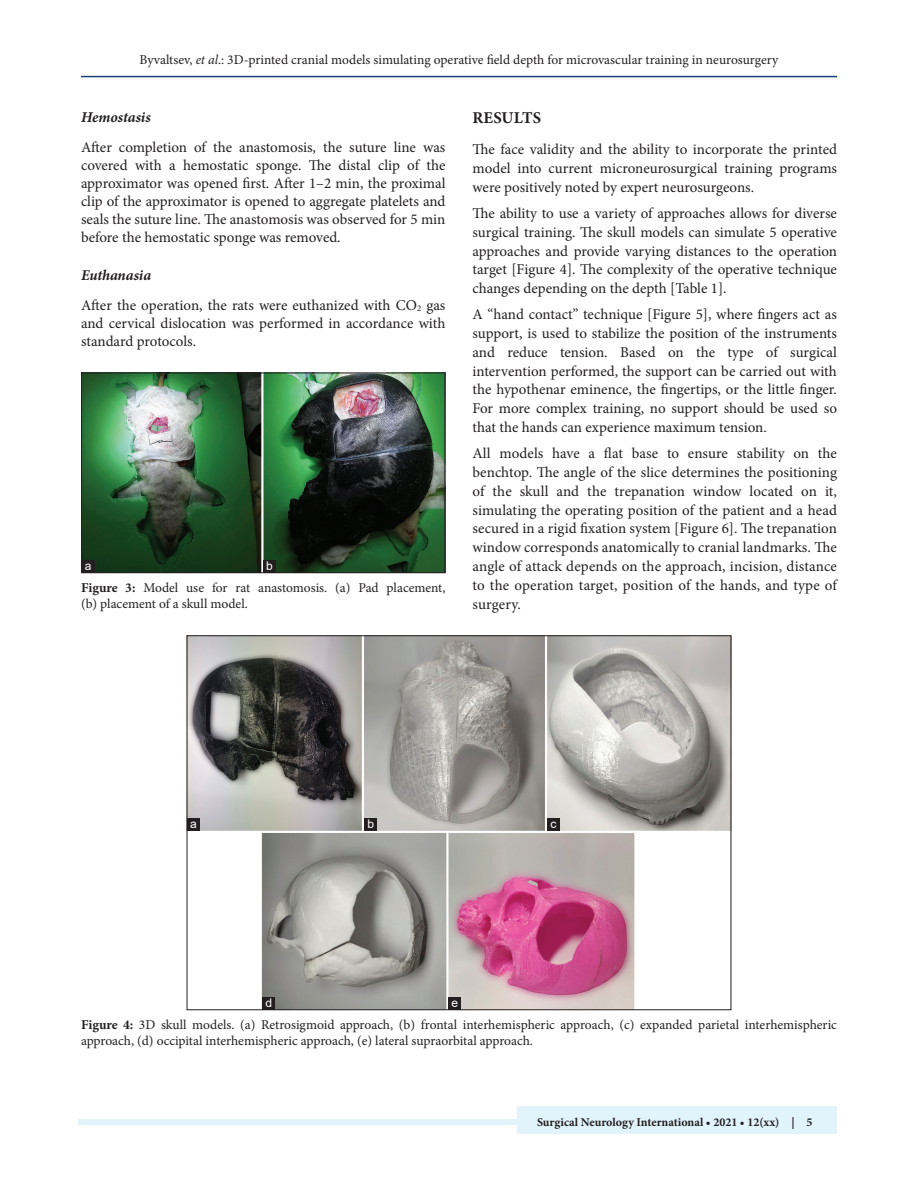
<style>
.page{position:relative;width:918px;height:1188px;background:#fff}
.page>*{position:absolute;margin:0;border:0;box-sizing:border-box;transform-origin:0 0}
.t1{font:700 16.5px "Minion Pro";letter-spacing:.01em;color:#231f20}
.TX{font:15px/18.8px "Minion Pro";color:#231f20;text-align:justify}
.t2{font:italic 700 15px "Minion Pro";letter-spacing:-.005em;color:#231f20}
.FGC{font:13.5px/16.5px "Minion Pro";color:#231f20}
.t3{font:700 12px "Minion Pro";color:#231f20}
.LABEL{font:12px "Arial";color:#fff}
.s1{font-style:italic}
.s2{font-weight:700}
</style>
<div class="page">
<hr style="left:81px;top:76px;width:756px;height:1px;background:#164077">
<div style="left:78px;top:1119px;width:756px;height:6px;background:#e1f4fc"></div>
<div style="left:518px;top:1106px;width:319px;height:28px;background:#e1f4fc"></div>
<img style="left:83px;top:375px;width:360px;height:196px">
<div style="left:81px;top:373px;width:364px;height:200px;border:1px solid #231f20"></div>
<div style="left:82px;top:560px;width:13px;height:13px;background:#231f20"></div>
<div style="left:263px;top:560px;width:13px;height:13px;background:#231f20"></div>
<img style="left:189px;top:638px;width:540px;height:370px">
<div style="left:187px;top:818px;width:13px;height:13px;background:#231f20"></div>
<div style="left:364px;top:818px;width:13px;height:13px;background:#231f20"></div>
<div style="left:547px;top:818px;width:13px;height:13px;background:#231f20"></div>
<div style="left:262px;top:997px;width:13px;height:13px;background:#231f20"></div>
<div style="left:449px;top:997px;width:12px;height:13px;background:#231f20"></div>
<p class="FGC" style="left:140px;top:51px;width:640px">Byvaltsev, <span class="s1">et al</span>.: 3D-printed cranial models simulating operative field depth for microvascular training in neurosurgery</p>
<h3 class="t2" style="left:81px;top:107px;width:71px">Hemostasis</h3>
<p class="TX" style="left:81px;top:139px;width:366px;line-height:18px">After completion of the anastomosis, the suture line was covered with a hemostatic sponge. The distal clip of the approximator was opened first. After 1–2 min, the proximal clip of the approximator is opened to aggregate platelets and seals the suture line. The anastomosis was observed for 5 min before the hemostatic sponge was removed.</p>
<h3 class="t2" style="left:81px;top:264px;width:72px">Euthanasia</h3>
<p class="TX" style="left:81px;top:296px;width:366px;line-height:18px">After the operation, the rats were euthanized with CO<sub>2</sub> gas and cervical dislocation was performed in accordance with standard protocols.</p>
<p class="LABEL" style="left:85px;top:557px;width:8px">a</p>
<p class="LABEL" style="left:266px;top:557px;width:8px">b</p>
<p class="FGC" style="left:81px;top:579px;width:366px"><span class="s2">Figure 3:</span> Model use for rat anastomosis. (a) Pad placement, (b) placement of a skull model.</p>
<h1 class="t1" style="left:473px;top:106px;width:70px">RESULTS</h1>
<p class="TX" style="left:472px;top:140px;width:366px">The face validity and the ability to incorporate the printed model into current microneurosurgical training programs were positively noted by expert neurosurgeons.</p>
<p class="TX" style="left:472px;top:204px;width:366px">The ability to use a variety of approaches allows for diverse surgical training. The skull models can simulate 5 operative approaches and provide varying distances to the operation target [Figure 4]. The complexity of the operative technique changes depending on the depth [Table 1].</p>
<p class="TX" style="left:472px;top:305px;width:366px">A “hand contact” technique [Figure 5], where fingers act as support, is used to stabilize the position of the instruments and reduce tension. Based on the type of surgical intervention performed, the support can be carried out with the hypothenar eminence, the fingertips, or the little finger.<br>For more complex training, no support should be used so that the hands can experience maximum tension.</p>
<p class="TX" style="left:472px;top:444px;width:366px">All models have a flat base to ensure stability on the benchtop. The angle of the slice determines the positioning of the skull and the trepanation window located on it, simulating the operating position of the patient and a head secured in a rigid fixation system [Figure 6]. The trepanation window corresponds anatomically to cranial landmarks. The angle of attack depends on the approach, incision, distance to the operation target, position of the hands, and type of surgery.</p>
<p class="LABEL" style="left:190px;top:815px;width:8px">a</p>
<p class="LABEL" style="left:367px;top:815px;width:8px">b</p>
<p class="LABEL" style="left:550px;top:815px;width:7px">c</p>
<p class="LABEL" style="left:266px;top:994px;width:8px">d</p>
<p class="LABEL" style="left:452px;top:994px;width:8px">e</p>
<p class="FGC" style="left:81px;top:1016px;width:758px"><span class="s2">Figure 4:</span> 3D skull models. (a) Retrosigmoid approach, (b) frontal interhemispheric approach, (c) expanded parietal interhemispheric approach, (d) occipital interhemispheric approach, (e) lateral supraorbital approach.</p>
<p class="t3" style="left:537px;top:1113px;width:277px">Surgical Neurology International • 2021 • 12(xx) | 5</p>
</div>
